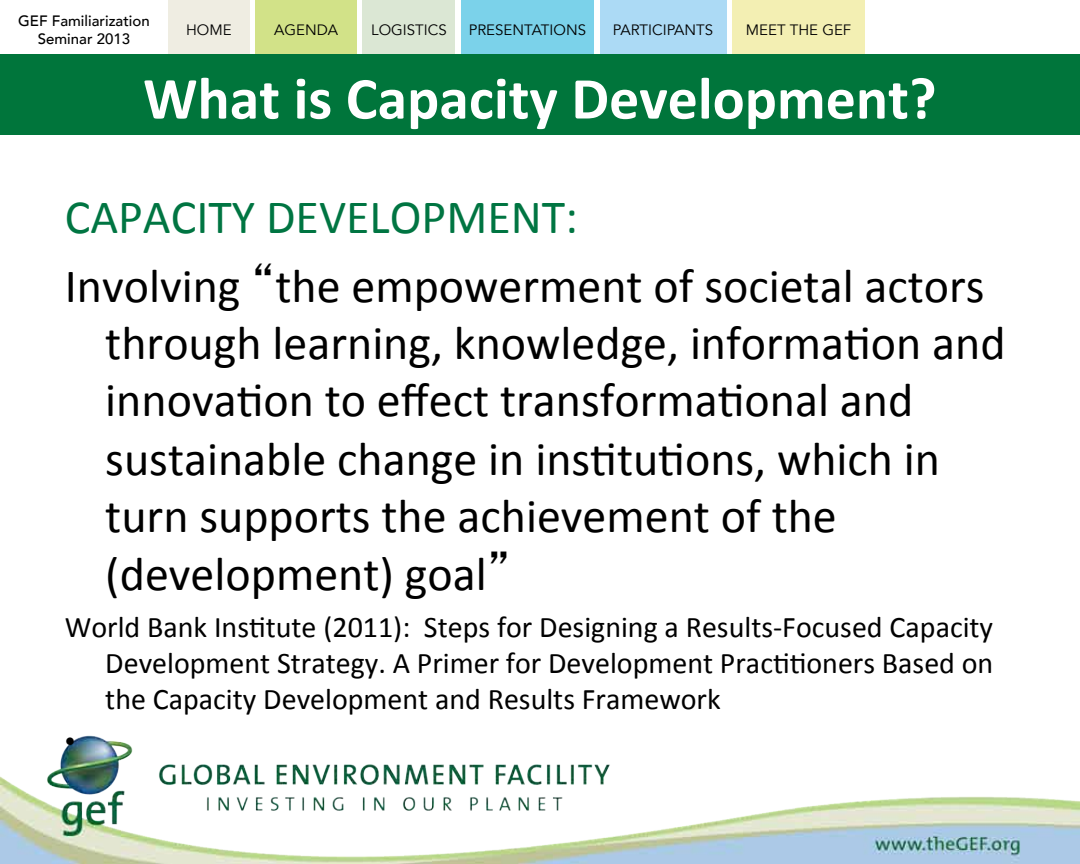
<style>
.page{position:relative;width:1080px;height:864px;background:#fff}
.page>*{position:absolute;margin:0;border:0;box-sizing:border-box;transform-origin:0 0}
.t1{font:700 60px "Calibri";color:#fff}
.t2{font:48px/57.8px "Calibri";color:#000}
.t3{font:30px/36.2px "Calibri";color:#000;text-align:justify}
.t4{font:30px "Arial";color:#000}
.t5{font:15px "Avenir";color:#000}
.t6{font:500 15px/18px "Avenir";color:#000;text-align:center}
.s1{color:#007542}
.s2{font-family:"MS P Gothic"}
</style>
<div class="page">
<div style="left:168px;top:0;width:82px;height:54px;background:#efede2"></div>
<div style="left:600px;top:0;width:126px;height:54px;background:#acdaf5"></div>
<div style="left:363px;top:0;width:92px;height:54px;background:#dbe7d4"></div>
<div style="left:732px;top:0;width:133px;height:54px;background:#f3efb3"></div>
<div style="left:256px;top:0;width:101px;height:54px;background:#d2e288"></div>
<div style="left:461px;top:0;width:133px;height:54px;background:#7bd2ea"></div>
<img style="left:0;top:735px;width:1080px;height:129px">
<div style="left:0;top:54px;width:1080px;height:81px;background:#00753b"></div>
<p class="t6" style="left:18px;top:10px;width:133px">GEF Familiarization<br>Seminar 2013</p>
<p class="t5" style="left:186px;top:20px;width:47px">HOME</p>
<p class="t5" style="left:274px;top:20px;width:65px">AGENDA</p>
<p class="t5" style="left:371px;top:20px;width:77px">LOGISTICS</p>
<p class="t5" style="left:469px;top:20px;width:119px">PRESENTATIONS</p>
<p class="t5" style="left:613px;top:20px;width:102px">PARTICIPANTS</p>
<p class="t5" style="left:746px;top:20px;width:107px">MEET THE GEF</p>
<p class="t1" style="left:143px;top:60px;width:795px">What is Capacity Development?</p>
<p class="t2" style="left:65px;top:183px;width:921px;line-height:68.6px"><span class="s1">CAPACITY DEVELOPMENT:<br></span>Involving <span class="s2">“</span>the empowerment of societal actors</p>
<p class="t2" style="left:105px;top:315px;width:902px">through learning, knowledge, informa+on and innova+on to effect transforma+onal and sustainable change in ins+tu+ons, which in turn supports the achievement of the (development) goal<span class="s2">”</span></p>
<p class="t3" style="left:105px;top:609px;width:890px;text-indent:-40px">World Bank Ins+tute (2011): Steps for Designing a Results--‐Focused Capacity Development Strategy. A Primer for Development Prac++oners Based on the Capacity Development and Results Framework</p>
<p class="t4" style="left:65px;top:722px;width:12px">•</p>
</div>
